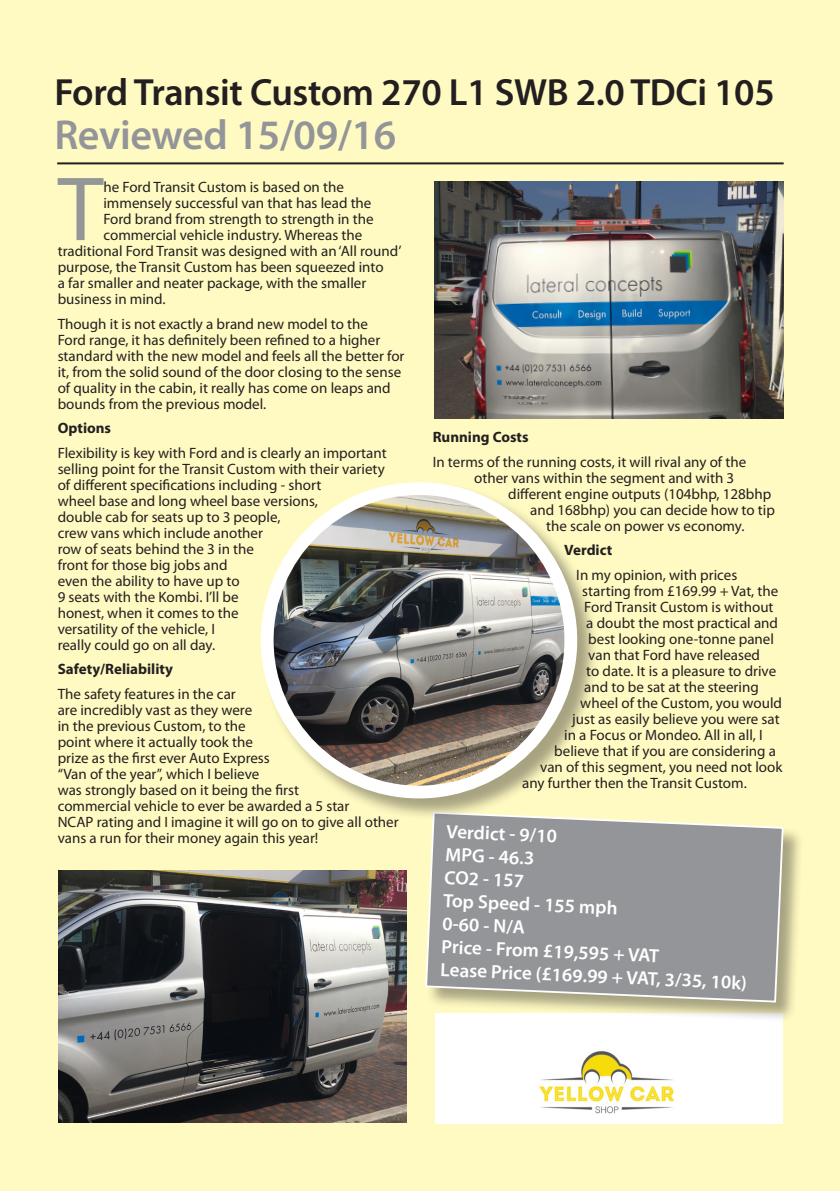
<style>
.page{position:relative;width:840px;height:1191px;background:#fff}
.page>*{position:absolute;margin:0;border:0;box-sizing:border-box;transform-origin:0 0}
.t1{font:92px "Myriad Pro";color:#949697}
.LargeContentsBusines{font:600 42px "Myriad Pro";letter-spacing:-.01em;color:#939598}
.LargeContentsBusines-2{font:600 38px "Myriad Pro";letter-spacing:-.01em;color:#231f20}
.t2{font:600 19.2px "Myriad Pro";color:#fff}
.t3{font:15px/16px "Myriad Pro";color:#231f20}
.t4{font:700 15px "Myriad Pro";color:#231f20}
</style>
<div class="page">
<div style="left:0;top:0;width:839px;height:1191px;background:#fffac1"></div>
<div style="left:435px;top:1013px;width:347px;height:110px;background:#fff"></div>
<img style="left:539px;top:1051px;width:136px;height:63px">
<hr style="left:57px;top:162px;width:726px;height:2px;background:#231f20">
<div style="left:425px;top:812px;width:378px;height:210px;background:#231f20;opacity:.4"></div>
<svg style="left:425px;top:812px;width:359px;height:191px;background:#9b9d9b"></svg>
<img style="left:59px;top:870px;width:347px;height:252px">
<img style="left:434px;top:181px;width:349px;height:238px">
<div style="left:261px;top:482px;width:338px;height:338px;background:#231f20;opacity:.4"></div>
<img style="left:267px;top:492px;width:303px;height:297px">
<div style="left:261px;top:482px;width:316px;height:316px;border:13px solid #fff;border-radius:50%"></div>
<p class="LargeContentsBusines-2" style="left:54px;top:68px;width:721px">Ford Transit Custom 270 L1 SWB 2.0 TDCi 105</p>
<p class="LargeContentsBusines" style="left:54px;top:108px;width:343px">Reviewed 15/09/16</p>
<p class="t1" style="left:58px;top:152px;width:47px">T</p>
<p class="t3" style="left:103px;top:179px;width:242px">he Ford Transit Custom is based on the</p>
<p class="t3" style="left:103px;top:195px;width:269px">immensely successful van that has lead the</p>
<p class="t3" style="left:103px;top:211px;width:271px">Ford brand from strength to strength in the</p>
<p class="t3" style="left:103px;top:227px;width:260px">commercial vehicle industry. Whereas the</p>
<p class="t3" style="left:58px;top:243px;width:345px">traditional Ford Transit was designed with an ‘All round’</p>
<p class="t3" style="left:58px;top:259px;width:327px">purpose, the Transit Custom has been squeezed into</p>
<p class="t3" style="left:58px;top:275px;width:310px">a far smaller and neater package, with the smaller</p>
<p class="t3" style="left:58px;top:291px;width:109px">business in mind.</p>
<p class="t3" style="left:58px;top:315px;width:348px">Though it is not exactly a brand new model to the<br>Ford range, it has definitely been refined to a higher standard with the new model and feels all the better for it, from the solid sound of the door closing to the sense of quality in the cabin, it really has come on leaps and bounds from the previous model.</p>
<p class="t4" style="left:58px;top:418px;width:55px">Options</p>
<p class="t3" style="left:58px;top:444px;width:330px">Flexibility is key with Ford and is clearly an important selling point for the Transit Custom with their variety of different specifications including - short<br>wheel base and long wheel base versions,<br>double cab for seats up to 3 people,<br>crew vans which include another<br>row of seats behind the 3 in the<br>front for those big jobs and<br>even the ability to have up to<br>9 seats with the Kombi. I’ll be<br>honest, when it comes to the<br>versatility of the vehicle, I<br>really could go on all day.</p>
<p class="t4" style="left:58px;top:659px;width:117px">Safety/Reliability</p>
<p class="t3" style="left:58px;top:685px;width:342px">The safety features in the car<br>are incredibly vast as they were<br>in the previous Custom, to the<br>point where it actually took the<br>prize as the first ever Auto Express<br>“Van of the year”, which I believe<br>was strongly based on it being the first<br>commercial vehicle to ever be awarded a 5 star<br>NCAP rating and I imagine it will go on to give all other vans a run for their money again this year!</p>
<p class="t4" style="left:432px;top:427px;width:97px">Running Costs</p>
<p class="t3" style="left:432px;top:453px;width:315px">In terms of the running costs, it will rival any of the</p>
<p class="t3" style="left:474px;top:469px;width:261px">other vans within the segment and with 3</p>
<p class="t3" style="left:508px;top:485px;width:264px">different engine outputs (104bhp, 128bhp</p>
<p class="t3" style="left:530px;top:501px;width:246px">and 168bhp) you can decide how to tip</p>
<p class="t3" style="left:546px;top:517px;width:200px">the scale on power vs economy.</p>
<p class="t4" style="left:564px;top:540px;width:49px">Verdict</p>
<p class="t3" style="left:576px;top:566px;width:162px">In my opinion, with prices</p>
<p class="t3" style="left:582px;top:582px;width:197px">starting from £169.99 + Vat, the</p>
<p class="t3" style="left:584px;top:598px;width:191px">Ford Transit Custom is without</p>
<p class="t3" style="left:586px;top:614px;width:193px">a doubt the most practical and</p>
<p class="t3" style="left:588px;top:630px;width:187px">best looking one-tonne panel</p>
<p class="t3" style="left:588px;top:646px;width:173px">van that Ford have released</p>
<p class="t3" style="left:586px;top:662px;width:191px">to date. It is a pleasure to drive</p>
<p class="t3" style="left:584px;top:678px;width:176px">and to be sat at the steering</p>
<p class="t3" style="left:580px;top:694px;width:203px">wheel of the Custom, you would</p>
<p class="t3" style="left:572px;top:710px;width:209px">just as easily believe you were sat</p>
<p class="t3" style="left:564px;top:726px;width:200px">in a Focus or Mondeo. All in all, I</p>
<p class="t3" style="left:554px;top:742px;width:223px">believe that if you are considering a</p>
<p class="t3" style="left:540px;top:758px;width:243px">van of this segment, you need not look</p>
<p class="t3" style="left:522px;top:774px;width:226px">any further then the Transit Custom.</p>
<p class="t2" style="left:447px;top:818px;width:112px;rotate:3deg">Verdict - 9/10</p>
<p class="t2" style="left:446px;top:841px;width:90px;rotate:3deg">MPG - 46.3</p>
<p class="t2" style="left:445px;top:864px;width:81px;rotate:3deg">CO2 - 157</p>
<p class="t2" style="left:444px;top:887px;width:176px;rotate:3deg">Top Speed - 155 mph</p>
<p class="t2" style="left:443px;top:911px;width:84px;rotate:3deg">0-60 - N/A</p>
<p class="t2" style="left:442px;top:933px;width:219px;rotate:3deg">Price - From £19,595 + VAT</p>
<p class="t2" style="left:441px;top:956px;width:308px;rotate:3deg">Lease Price (£169.99 + VAT, 3/35, 10k)</p>
</div>
